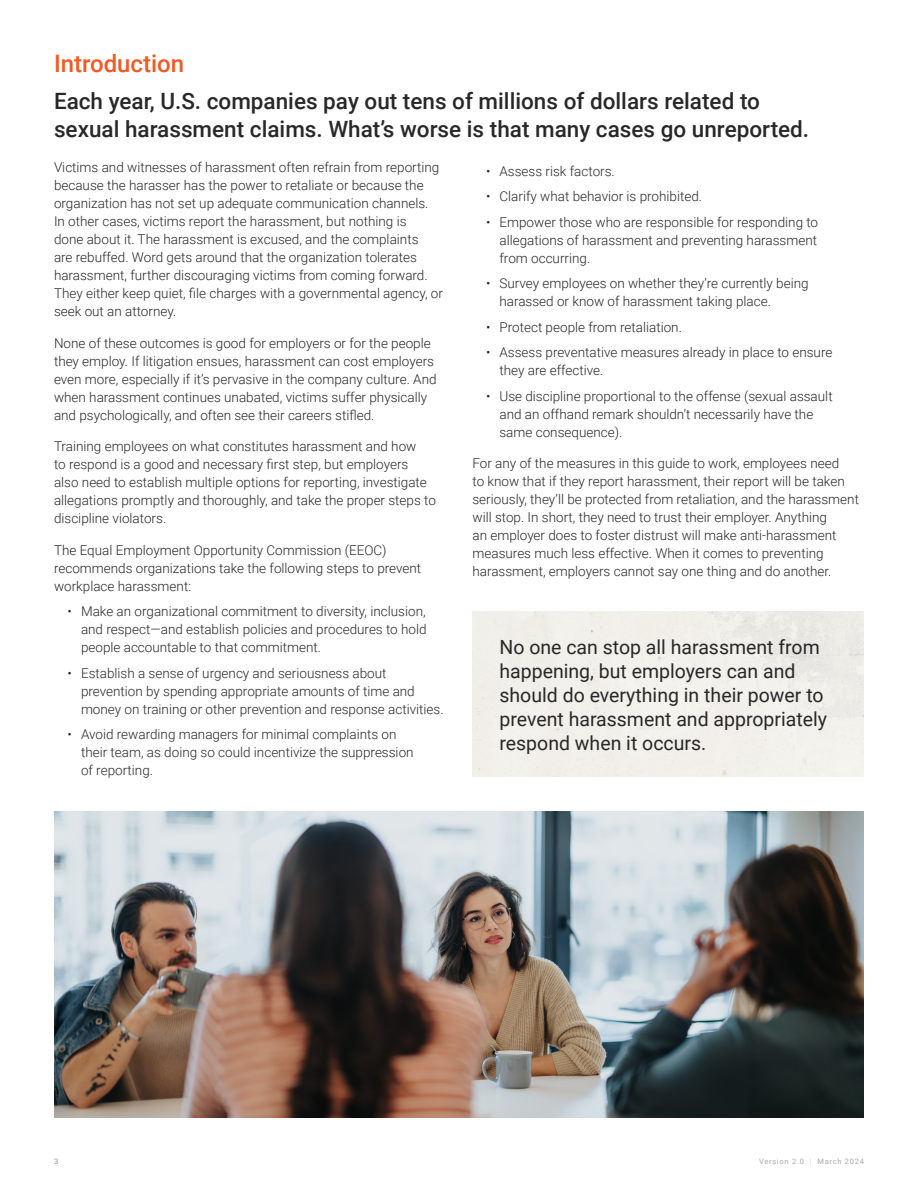
<style>
.page{position:relative;width:918px;height:1188px;background:#fff}
.page>*{position:absolute;margin:0;border:0;box-sizing:border-box;transform-origin:0 0}
.Cover_Subhead{font:500 24px "Roboto";color:#f15a26}
.Hang_line_Header{font:500 22.5px/28.5px "Roboto";color:#282828}
.Stat_text{font:19.5px/24px "Roboto";color:#282828}
.body_copy{font:300 13.5px/18px "Roboto";color:#282828}
.CSLP_footer{font:7.5px "Roboto";letter-spacing:.1em;color:#a9a9a9}
.t1{font:7.5px "Roboto";color:#939598}
.s1{font-weight:100}
</style>
<div class="page">
<img style="left:54px;top:811px;width:810px;height:307px">
<p class="Cover_Subhead" style="left:54px;top:47px;width:132px">Introduction</p>
<p class="Hang_line_Header" style="left:54px;top:86px;width:757px">Each year, U.S. companies pay out tens of millions of dollars related to sexual harassment claims. What’s worse is that many cases go unreported.</p>
<p class="body_copy" style="left:54px;top:158px;width:391px">Victims and witnesses of harassment often refrain from reporting because the harasser has the power to retaliate or because the organization has not set up adequate communication channels.<br>In other cases, victims report the harassment, but nothing is<br>done about it. The harassment is excused, and the complaints<br>are rebuffed. Word gets around that the organization tolerates harassment, further discouraging victims from coming forward.<br>They either keep quiet, file charges with a governmental agency, or seek out an attorney.</p>
<p class="body_copy" style="left:54px;top:333px;width:384px">None of these outcomes is good for employers or for the people they employ. If litigation ensues, harassment can cost employers even more, especially if it’s pervasive in the company culture. And when harassment continues unabated, victims suffer physically and psychologically, and often see their careers stifled.</p>
<p class="body_copy" style="left:54px;top:437px;width:384px">Training employees on what constitutes harassment and how<br>to respond is a good and necessary first step, but employers also need to establish multiple options for reporting, investigate allegations promptly and thoroughly, and take the proper steps to discipline violators.</p>
<p class="body_copy" style="left:54px;top:540px;width:369px">The Equal Employment Opportunity Commission (EEOC) recommends organizations take the following steps to prevent workplace harassment:</p>
<p class="body_copy" style="left:81px;top:602px;width:347px;text-align:justify;text-indent:-14px">• Make an organizational commitment to diversity, inclusion, and respect—and establish policies and procedures to hold people accountable to that commitment.</p>
<p class="body_copy" style="left:81px;top:663px;width:364px;text-indent:-14px">• Establish a sense of urgency and seriousness about prevention by spending appropriate amounts of time and money on training or other prevention and response activities.</p>
<p class="body_copy" style="left:81px;top:725px;width:334px;text-indent:-14px">• Avoid rewarding managers for minimal complaints on their team, as doing so could incentivize the suppression of reporting.</p>
<p class="body_copy" style="left:486px;top:161px;width:130px">• Assess risk factors.</p>
<p class="body_copy" style="left:486px;top:187px;width:218px">• Clarify what behavior is prohibited.</p>
<p class="body_copy" style="left:500px;top:212px;width:320px;text-align:justify;text-indent:-14px">• Empower those who are responsible for responding to allegations of harassment and preventing harassment from occurring.</p>
<p class="body_copy" style="left:500px;top:274px;width:311px;text-indent:-14px">• Survey employees on whether they’re currently being harassed or know of harassment taking place.</p>
<p class="body_copy" style="left:486px;top:317px;width:197px">• Protect people from retaliation.</p>
<p class="body_copy" style="left:500px;top:343px;width:334px;text-indent:-14px">• Assess preventative measures already in place to ensure they are effective.</p>
<p class="body_copy" style="left:500px;top:386px;width:335px;text-indent:-14px">• Use discipline proportional to the offense (sexual assault and an offhand remark shouldn’t necessarily have the same consequence).</p>
<p class="body_copy" style="left:472px;top:454px;width:388px">For any of the measures in this guide to work, employees need<br>to know that if they report harassment, their report will be taken seriously, they’ll be protected from retaliation, and the harassment will stop. In short, they need to trust their employer. Anything<br>an employer does to foster distrust will make anti-harassment measures much less effective. When it comes to preventing harassment, employers cannot say one thing and do another.</p>
<p class="Stat_text" style="left:500px;top:634px;width:329px">No one can stop all harassment from happening, but employers can and should do everything in their power to prevent harassment and appropriately respond when it occurs.</p>
<p class="t1" style="left:54px;top:1156px;width:6px">3</p>
<p class="CSLP_footer" style="left:759px;top:1156px;width:107px">Version 2.0 <span class="s1">|</span> March 2024</p>
</div>
